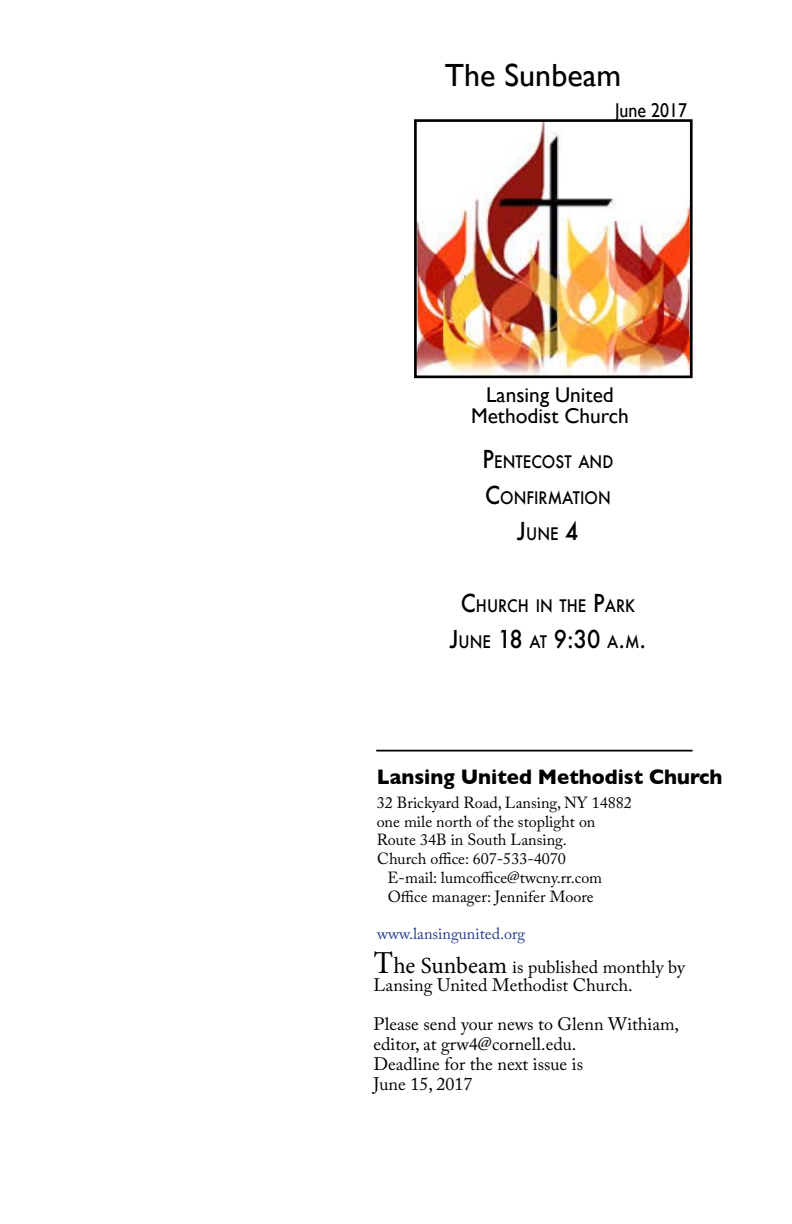
<style>
.page{position:relative;width:792px;height:1224px;background:#fff}
.page>*{position:absolute;margin:0;border:0;box-sizing:border-box;transform-origin:0 0}
.t1{font:32px "Gill Sans";color:#000}
.t2{font:500 24px "Futura";color:#000;scale:.9 1}
.t3{font:21.4px/21.4px "Gill Sans";color:#000;text-align:center}
.t4{font:700 21.4px "Gill Sans";color:#000;scale:.95 1}
.t5{font:20px "Gill Sans";color:#000;scale:.9 1}
.t6{font:18px/20px "Adobe Caslon Pro";color:#000}
.t7{font:500 16.8px/36px "Futura";color:#000;text-align:center;scale:.9 1}
.t8{font:16px "Adobe Caslon Pro";color:#000}
.t9{font:16px "Adobe Caslon Pro";color:#25408f}
.s1{font-size:24px}
.s2{font-size:16.8px}
.s3{font-family:"Minion Pro";font-size:32px}
.s4{font-family:"Minion Pro";font-size:23.2px}
.s5{font-family:"Minion Pro"}
</style>
<div class="page">
<hr style="left:376px;top:750px;width:317px;height:2px;background:#000">
<img style="left:418px;top:123px;width:271px;height:251px">
<div style="left:414px;top:119px;width:279px;height:259px;border:3px solid #000"></div>
<h1 class="t1" style="left:445px;top:56px;width:178px">The Sunbeam</h1>
<p class="t5" style="left:615px;top:98px;width:81px">June 2017</p>
<h3 class="t3" style="left:471px;top:384px;width:159px">Lansing United<br>Methodist Church</h3>
<p class="t7" style="left:483px;top:444px;width:147px"><span class="s1">P</span>ENTECOST AND<br><span class="s1">C</span>ONFIRMATION<br><span class="s1">J</span>UNE <span class="s1">4</span></p>
<p class="t7" style="left:461px;top:588px;width:195px"><span class="s1">C</span>HURCH IN THE <span class="s1">P</span>ARK</p>
<h2 class="t2" style="left:450px;top:623px;width:220px">J<span class="s2">UNE</span> 18 <span class="s2">AT</span> 9:30 <span class="s2">A</span>.<span class="s2">M</span>.</h2>
<h3 class="t4" style="left:377px;top:760px;width:365px">Lansing United Methodist Church</h3>
<p class="t8" style="left:377px;top:793px;width:257px">32 Brickyard Road, Lansing, NY 14882</p>
<p class="t8" style="left:377px;top:812px;width:220px">one mile north of the stoplight on</p>
<p class="t8" style="left:377px;top:831px;width:192px">Route 34B in South Lansing.</p>
<p class="t8" style="left:377px;top:849px;width:190px">Church office: 607-533-4070</p>
<p class="t8" style="left:388px;top:868px;width:216px">E-mail: lumcoffice@twcny.rr.com</p>
<p class="t8" style="left:388px;top:887px;width:207px">Office manager: Jennifer Moore</p>
<p class="t9" style="left:377px;top:924px;width:150px">www.lansingunited.org</p>
<p class="t6" style="left:374px;top:957px;width:313px;line-height:18.8px"><span class="s3">T</span><span class="s4">he Sunbeam</span> <span class="s5">i</span>s published monthly by<br>Lansing United Methodist Church.</p>
<p class="t6" style="left:374px;top:1014px;width:307px">Please send your news to Glenn Withiam, editor, at grw4@cornell.edu.<br>Deadline for the next issue is<br>June 15, 2017</p>
</div>
